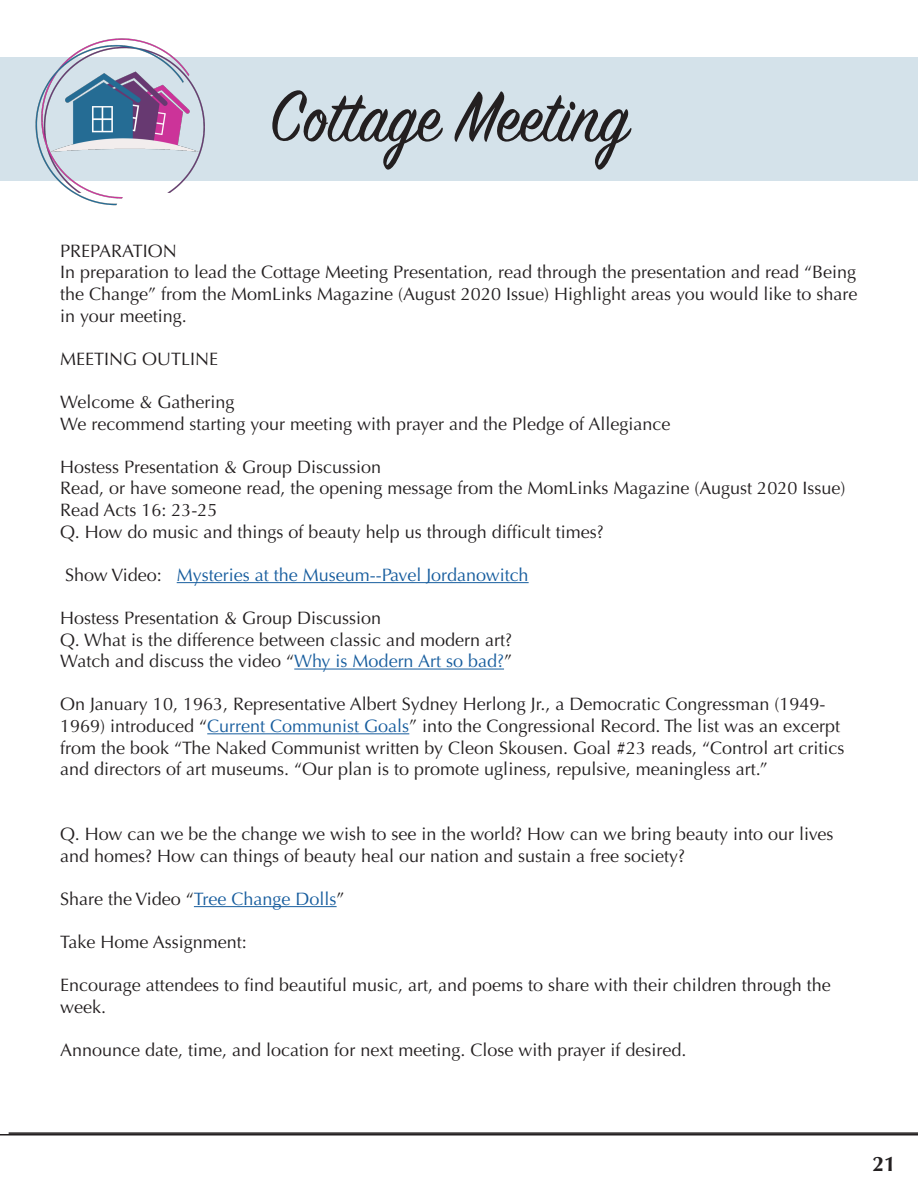
<style>
.page{position:relative;width:918px;height:1188px;background:#fff}
.page>*{position:absolute;margin:0;border:0;box-sizing:border-box;transform-origin:0 0}
.t1{font:79.2px "Sign Painter House Script";color:#231f20;scale:.91 1}
.t2{font:700 21px "Optima";color:#231f20}
.t3{font:18px/21.6px "Optima";color:#231f20}
.t4{font:18px "Optima";color:#175d9e}
.s1{color:#231f20}
.s2{color:#175d9e}
</style>
<div class="page">
<hr style="left:9px;top:1132px;width:909px;height:2px;background:#231f20">
<hr style="left:0;top:1134px;width:918px;height:2px;background:#231f20">
<div style="left:0;top:57px;width:918px;height:124px;background:#d4e2ea"></div>
<img style="left:35px;top:38px;width:170px;height:168px">
<hr style="left:177px;top:582px;width:352px;height:1px;background:#175d9e">
<hr style="left:294px;top:669px;width:210px;height:1px;background:#175d9e">
<hr style="left:207px;top:733px;width:202px;height:1px;background:#175d9e">
<hr style="left:194px;top:906px;width:143px;height:1px;background:#175d9e">
<p class="t1" style="left:270px;top:68px;width:396px">Cottage Meeting</p>
<p class="t3" style="left:60px;top:240px;width:118px">PREPARATION</p>
<p class="t3" style="left:60px;top:262px;width:799px;text-align:justify">In preparation to lead the Cottage Meeting Presentation, read through the presentation and read “Being the Change” from the MomLinks Magazine (August 2020 Issue) Highlight areas you would like to share in your meeting.</p>
<p class="t3" style="left:60px;top:348px;width:160px">MEETING OUTLINE</p>
<p class="t3" style="left:60px;top:391px;width:176px">Welcome &amp; Gathering</p>
<p class="t3" style="left:60px;top:413px;width:612px">We recommend starting your meeting with prayer and the Pledge of Allegiance</p>
<p class="t3" style="left:60px;top:456px;width:323px">Hostess Presentation &amp; Group Discussion</p>
<p class="t3" style="left:60px;top:478px;width:787px">Read, or have someone read, the opening message from the MomLinks Magazine (August 2020 Issue)<br>Read Acts 16: 23-25</p>
<p class="t3" style="left:60px;top:521px;width:545px">Q. How do music and things of beauty help us through difficult times?</p>
<p class="t4" style="left:65px;top:564px;width:465px"><span class="s1">Show Video:</span> Mysteries at the Museum--Pavel Jordanowitch</p>
<p class="t3" style="left:60px;top:607px;width:323px">Hostess Presentation &amp; Group Discussion</p>
<p class="t3" style="left:60px;top:629px;width:454px">Q. What is the difference between classic and modern art?</p>
<p class="t3" style="left:60px;top:651px;width:453px">Watch and discuss the video “<span class="s2">Why is Modern Art so bad?</span>”</p>
<p class="t3" style="left:60px;top:694px;width:786px">On January 10, 1963, Representative Albert Sydney Herlong Jr., a Democratic Congressman (1949- 1969) introduced “<span class="s2">Current Communist Goals</span>” into the Congressional Record. The list was an excerpt from the book “The Naked Communist written by Cleon Skousen. Goal #23 reads, “Control art critics and directors of art museums. “Our plan is to promote ugliness, repulsive, meaningless art.”</p>
<p class="t3" style="left:60px;top:823px;width:775px">Q. How can we be the change we wish to see in the world? How can we bring beauty into our lives and homes? How can things of beauty heal our nation and sustain a free society?</p>
<p class="t3" style="left:60px;top:888px;width:286px">Share the Video “<span class="s2">Tree Change Dolls</span>”</p>
<p class="t3" style="left:60px;top:931px;width:188px">Take Home Assignment:</p>
<p class="t3" style="left:60px;top:975px;width:772px">Encourage attendees to find beautiful music, art, and poems to share with their children through the week.</p>
<p class="t3" style="left:60px;top:1039px;width:628px">Announce date, time, and location for next meeting. Close with prayer if desired.</p>
<p class="t2" style="left:873px;top:1151px;width:25px">21</p>
</div>
